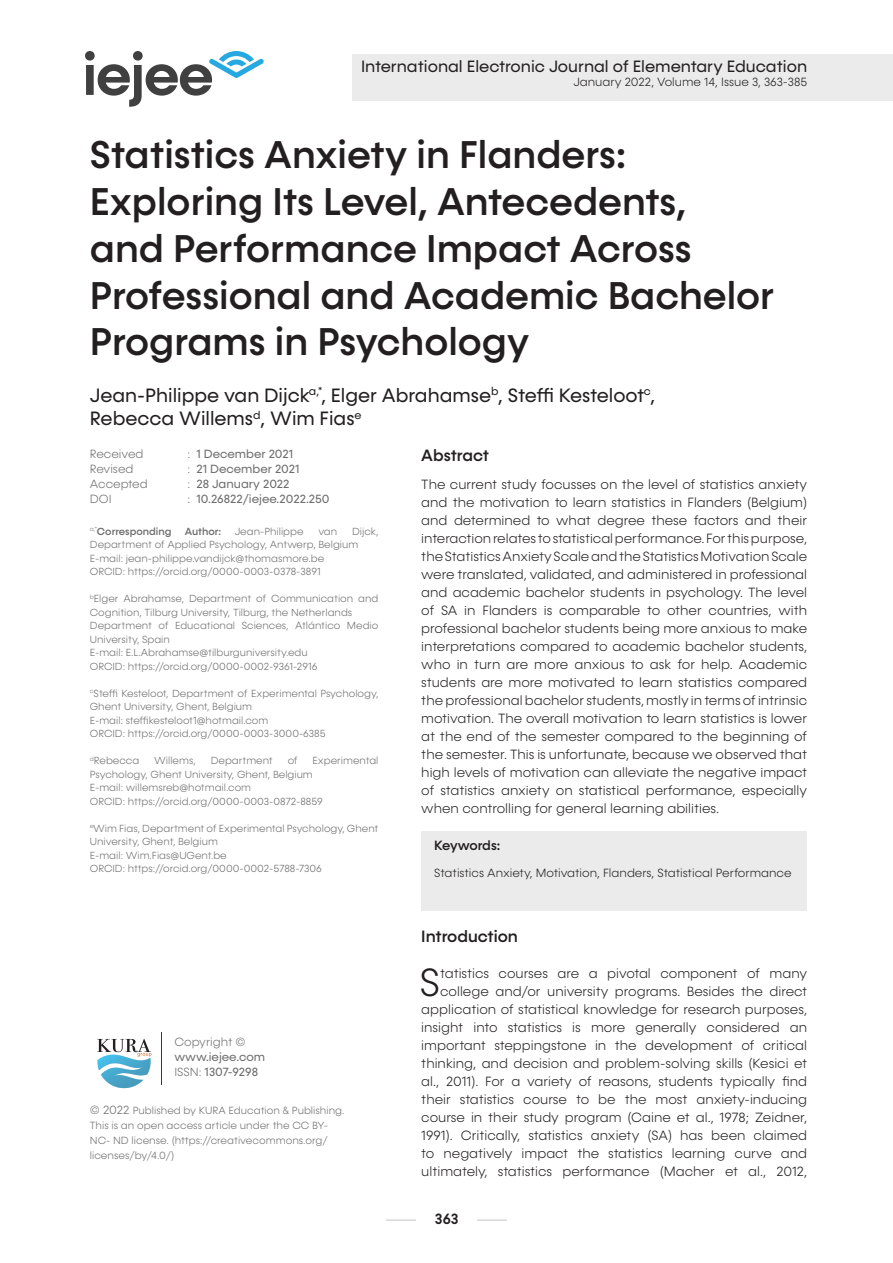
<style>
.page{position:relative;width:893px;height:1263px;background:#fff}
.page>*{position:absolute;margin:0;border:0;box-sizing:border-box;transform-origin:0 0}
.Paragraf_Başlangıç{font:300 39.6px "Konnect";color:#231f20}
.t1{font:500 39px/46.8px "Konnect";color:#231f20}
.t2{font:19.5px "Konnect";color:#231f20}
.t3{font:16.5px "Konnect";color:#231f20}
.t4{font:500 16.5px "Konnect";color:#231f20}
.t5{font:500 15px "Konnect";color:#231f20}
.Paragraf_Başlangıç-2{font:300 13.5px/18px "Konnect";color:#231f20;text-align:justify}
.t6{font:500 13.5px "Konnect";letter-spacing:-.025em;color:#231f20}
.t7{font:300 12px "Konnect";color:#231f20}
.t8{font:12px/15px "Konnect";color:#6e6e70}
.t9{font:300 12px "Konnect";color:#6e6e70}
.t10{font:300 10.5px/15px "Konnect";color:#6e6e70}
.t11{font:300 10.35px/13.5px "Konnect";color:#6e6e70}
.t12{font:500 10.35px "Konnect";color:#6e6e70}
.s1{font-weight:300}
.s2{font-size:12px}
</style>
<div class="page">
<svg style="left:85px;top:51px;width:179px;height:56px"></svg>
<div style="left:352px;top:55px;width:541px;height:46px;background:#ebebeb"></div>
<hr style="left:386px;top:1220px;width:30px;height:1px;background:#c2c2c2">
<hr style="left:477px;top:1220px;width:30px;height:1px;background:#c2c2c2">
<hr style="left:161px;top:1033px;width:1px;height:52px;background:#004b6c">
<svg style="left:97px;top:1039px;width:54px;height:49px"></svg>
<div style="left:421px;top:831px;width:386px;height:80px;background:#ebebeb"></div>
<p class="t3" style="left:361px;top:56px;width:448px">International Electronic Journal of Elementary Education</p>
<p class="t7" style="left:573px;top:75px;width:235px">January 2022, Volume 14, Issue 3, 363-385</p>
<p class="t1" style="left:90px;top:132px;width:686px">Statistics Anxiety in Flanders:<br>Exploring Its Level, Antecedents,<br>and Performance Impact Across<br>Professional and Academic Bachelor<br>Programs in Psychology</p>
<p class="t2" style="left:90px;top:384px;width:567px">Jean-Philippe van Dijck<sup>a,*</sup>, Elger Abrahamse<sup>b</sup>, Steffi Kesteloot<sup>c</sup>,</p>
<p class="t2" style="left:90px;top:407px;width:273px">Rebecca Willems<sup>d</sup>, Wim Fias<sup>e</sup></p>
<p class="t4" style="left:421px;top:446px;width:69px">Abstract</p>
<p class="Paragraf_Başlangıç-2" style="left:421px;top:476px;width:387px">The current study focusses on the level of statistics anxiety and the motivation to learn statistics in Flanders (Belgium) and determined to what degree these factors and their interaction relates to statistical performance. For this purpose, the Statistics Anxiety Scale and the Statistics Motivation Scale were translated, validated, and administered in professional and academic bachelor students in psychology. The level of SA in Flanders is comparable to other countries, with professional bachelor students being more anxious to make interpretations compared to academic bachelor students, who in turn are more anxious to ask for help. Academic students are more motivated to learn statistics compared the professional bachelor students, mostly in terms of intrinsic motivation. The overall motivation to learn statistics is lower at the end of the semester compared to the beginning of the semester. This is unfortunate, because we observed that high levels of motivation can alleviate the negative impact of statistics anxiety on statistical performance, especially when controlling for general learning abilities.</p>
<p class="t9" style="left:90px;top:447px;width:55px">Received</p>
<p class="t8" style="left:187px;top:446px;width:107px"><span class="s1">:</span> 1 December 2021</p>
<p class="t9" style="left:90px;top:462px;width:45px">Revised</p>
<p class="t8" style="left:187px;top:461px;width:114px"><span class="s1">:</span> 21 December 2021</p>
<p class="t9" style="left:90px;top:477px;width:59px">Accepted</p>
<p class="t8" style="left:187px;top:476px;width:104px"><span class="s1">:</span> 28 January 2022</p>
<p class="t9" style="left:90px;top:492px;width:23px">DOI</p>
<p class="t8" style="left:187px;top:491px;width:144px"><span class="s1">:</span> 10.26822/iejee.2022.250</p>
<p class="t12" style="left:90px;top:525px;width:83px"><sup>a,*</sup>Corresponding</p>
<p class="t12" style="left:185px;top:525px;width:38px">Author:</p>
<p class="t11" style="left:235px;top:524px;width:70px">Jean-Philippe</p>
<p class="t11" style="left:318px;top:524px;width:20px">van</p>
<p class="t11" style="left:90px;top:524px;width:290px;text-indent:262px">Dijck,<br>Department of Applied Psychology, Antwerp, Belgium</p>
<p class="t11" style="left:90px;top:551px;width:236px">E-mail: jean-philippe.vandijck@thomasmore.be</p>
<p class="t11" style="left:90px;top:565px;width:232px">ORCID: https://orcid.org/0000-0003-0378-3891</p>
<p class="t11" style="left:90px;top:592px;width:290px"><sup>b</sup>Elger Abrahamse, Department of Communication and<br>Cognition, Tilburg University, Tilburg, the Netherlands</p>
<p class="t11" style="left:90px;top:619px;width:290px">Department of Educational Sciences, Atlántico Medio<br>University, Spain</p>
<p class="t11" style="left:90px;top:646px;width:219px">E-mail: E.L.Abrahamse@tilburguniversity.edu</p>
<p class="t11" style="left:90px;top:659px;width:229px">ORCID: https://orcid.org/0000-0002-9361-2916</p>
<p class="t11" style="left:90px;top:686px;width:290px"><sup>c</sup>Steffi Kesteloot, Department of Experimental Psychology,<br>Ghent University, Ghent, Belgium</p>
<p class="t11" style="left:90px;top:713px;width:180px">E-mail: steffikesteloot1@hotmail.com</p>
<p class="t11" style="left:90px;top:727px;width:237px">ORCID: https://orcid.org/0000-0003-3000-6385</p>
<p class="t11" style="left:90px;top:754px;width:51px"><sup>d</sup>Rebecca</p>
<p class="t11" style="left:154px;top:754px;width:43px">Willems,</p>
<p class="t11" style="left:211px;top:754px;width:64px">Department</p>
<p class="t11" style="left:288px;top:754px;width:11px">of</p>
<p class="t11" style="left:90px;top:754px;width:290px;text-indent:223px">Experimental<br>Psychology, Ghent University, Ghent, Belgium</p>
<p class="t11" style="left:90px;top:781px;width:163px">E-mail: willemsreb@hotmail.com</p>
<p class="t11" style="left:90px;top:794px;width:234px">ORCID: https://orcid.org/0000-0003-0872-8859</p>
<p class="t11" style="left:90px;top:821px;width:290px"><sup>e</sup>Wim Fias, Department of Experimental Psychology, Ghent<br>University, Ghent, Belgium</p>
<p class="t11" style="left:90px;top:848px;width:138px">E-mail: Wim.Fias@UGent.be</p>
<p class="t11" style="left:90px;top:862px;width:234px">ORCID: https://orcid.org/0000-0002-5788-7306</p>
<p class="t6" style="left:434px;top:837px;width:67px">Keywords:</p>
<p class="t7" style="left:434px;top:866px;width:359px">Statistics Anxiety, Motivation, Flanders, Statistical Performance</p>
<p class="t9" style="left:174px;top:1035px;width:73px">Copyright ©</p>
<p class="t8" style="left:174px;top:1050px;width:92px">www.iejee.com<br><span class="s1">ISSN:</span> 1307-9298</p>
<p class="t10" style="left:90px;top:1103px;width:256px"><span class="s2">© 2022</span> Published by KURA Education &amp; Publishing.<br>This is an open access article under the CC BY-NC- ND license. (https://creativecommons.org/ licenses/by/4.0/)</p>
<p class="t4" style="left:421px;top:927px;width:98px">Introduction</p>
<p class="Paragraf_Başlangıç" style="left:419px;top:960px;width:22px">S</p>
<p class="Paragraf_Başlangıç-2" style="left:421px;top:964px;width:387px;text-align:right">tatistics courses are a pivotal component of many college and/or university programs. Besides the direct application of statistical knowledge for research purposes, insight into statistics is more generally considered an important steppingstone in the development of critical thinking, and decision and problem-solving skills (Kesici et al., 2011). For a variety of reasons, students typically find their statistics course to be the most anxiety-inducing course in their study program (Caine et al., 1978; Zeidner, 1991). Critically, statistics anxiety (SA) has been claimed to negatively impact the statistics learning curve and ultimately, statistics performance (Macher et al., 2012,</p>
<p class="t5" style="left:435px;top:1210px;width:25px">363</p>
</div>
